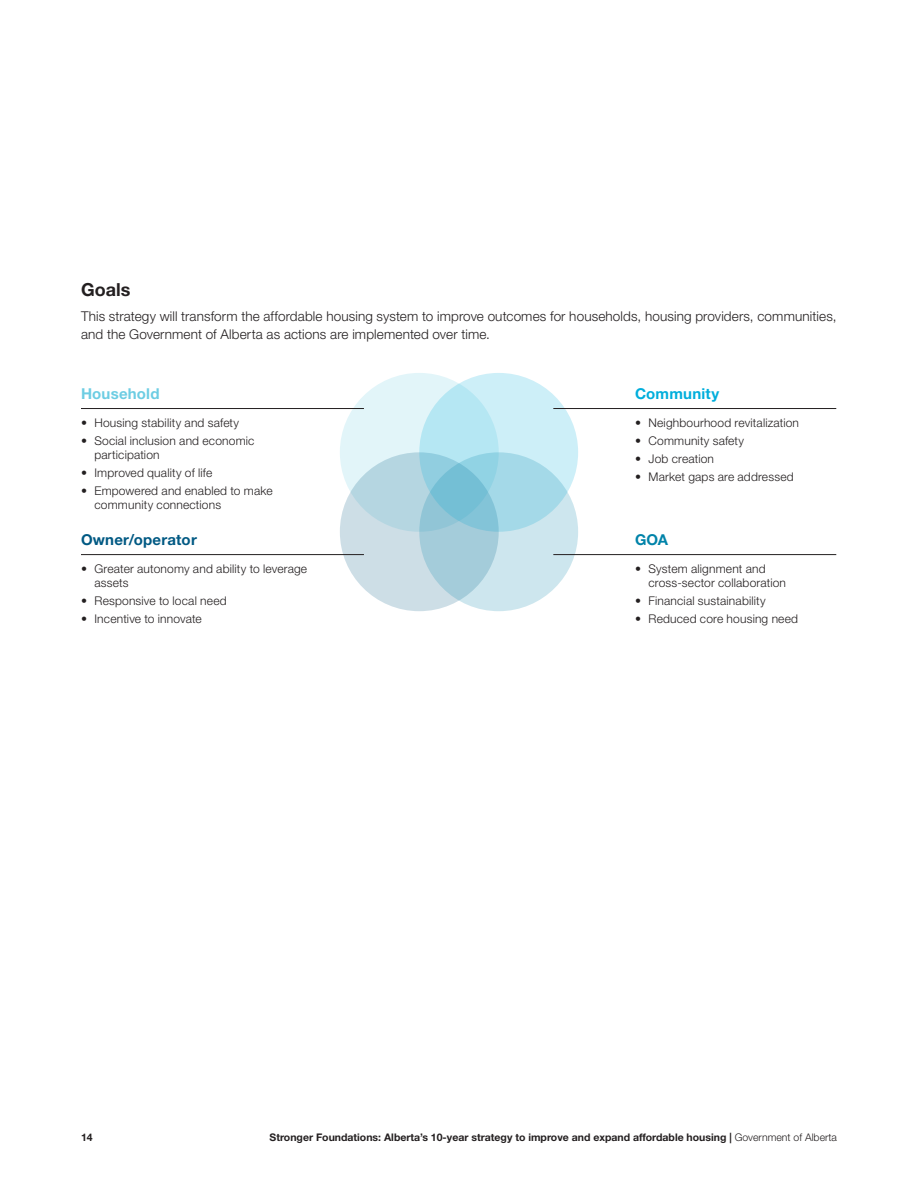
<style>
.page{position:relative;width:918px;height:1188px;background:#fff}
.page>*{position:absolute;margin:0;border:0;box-sizing:border-box;transform-origin:0 0}
.Subheading_1{font:700 18px "Helvetica Neue LT Std";letter-spacing:.005em;color:#231f20}
.Body_Copy{font:700 15px "Helvetica Neue LT Std";letter-spacing:.015em;color:#005983}
.Body_Copy-2{font:700 15px "Helvetica Neue LT Std";letter-spacing:.015em;color:#00aedc}
.Body_Copy-3{font:700 15px "Helvetica Neue LT Std";letter-spacing:.015em;color:#6dcde3}
.Body_Copy-4{font:700 15px "Helvetica Neue LT Std";color:#0083a9}
.Body_Copy-5{font:300 13.5px/18px "Helvetica Neue LT Std";letter-spacing:.01em;color:#231f20}
.t1{font:300 12px/14.4px "Helvetica Neue LT Std";letter-spacing:.015em;color:#231f20}
.t2{font:700 10.5px "Helvetica Neue LT Std";color:#231f20}
.s1{font-weight:300}
</style>
<div class="page">
<div style="left:340px;top:373px;width:159px;height:159px;background:#e2f5f9;border-radius:50%"></div>
<div style="left:340px;top:452px;width:159px;height:159px;background:linear-gradient(to bottom,#b2d5e1,#d4e0e7);border-radius:50%"></div>
<svg style="left:419px;top:373px;width:159px;height:159px;fill:#cdeff8"></svg>
<svg style="left:419px;top:452px;width:159px;height:159px"></svg>
<hr style="left:553px;top:408px;width:283px;height:1px;background:#231f20">
<hr style="left:81px;top:408px;width:283px;height:1px;background:#231f20">
<hr style="left:81px;top:554px;width:283px;height:1px;background:#231f20">
<hr style="left:553px;top:554px;width:283px;height:1px;background:#231f20">
<p class="Subheading_1" style="left:81px;top:279px;width:51px">Goals</p>
<p class="Body_Copy-5" style="left:81px;top:307px;width:757px">This strategy will transform the affordable housing system to improve outcomes for households, housing providers, communities, and the Government of Alberta as actions are implemented over time.</p>
<p class="Body_Copy-3" style="left:81px;top:384px;width:80px">Household</p>
<p class="t1" style="left:81px;top:415px;width:160px">• Housing stability and safety</p>
<p class="t1" style="left:94px;top:433px;width:162px;text-indent:-14px">• Social inclusion and economic participation</p>
<p class="t1" style="left:81px;top:465px;width:133px">• Improved quality of life</p>
<p class="t1" style="left:94px;top:483px;width:180px;text-indent:-14px">• Empowered and enabled to make community connections</p>
<p class="Body_Copy" style="left:81px;top:530px;width:117px">Owner/operator</p>
<p class="t1" style="left:94px;top:561px;width:214px;text-indent:-14px">• Greater autonomy and ability to leverage assets</p>
<p class="t1" style="left:81px;top:594px;width:147px">• Responsive to local need</p>
<p class="t1" style="left:81px;top:611px;width:122px">• Incentive to innovate</p>
<p class="Body_Copy-2" style="left:635px;top:384px;width:86px">Community</p>
<p class="t1" style="left:635px;top:415px;width:166px">• Neighbourhood revitalization</p>
<p class="t1" style="left:635px;top:433px;width:111px">• Community safety</p>
<p class="t1" style="left:635px;top:451px;width:81px">• Job creation</p>
<p class="t1" style="left:635px;top:469px;width:160px">• Market gaps are addressed</p>
<p class="Body_Copy-4" style="left:635px;top:530px;width:35px">GOA</p>
<p class="t1" style="left:649px;top:561px;width:139px;text-indent:-14px">• System alignment and cross-sector collaboration</p>
<p class="t1" style="left:635px;top:594px;width:132px">• Financial sustainability</p>
<p class="t1" style="left:635px;top:611px;width:165px">• Reduced core housing need</p>
<p class="t2" style="left:81px;top:1131px;width:13px">14</p>
<p class="t2" style="left:270px;top:1131px;width:569px">Stronger Foundations: Alberta’s 10-year strategy to improve and expand affordable housing | <span class="s1">Government of Alberta</span></p>
</div>
